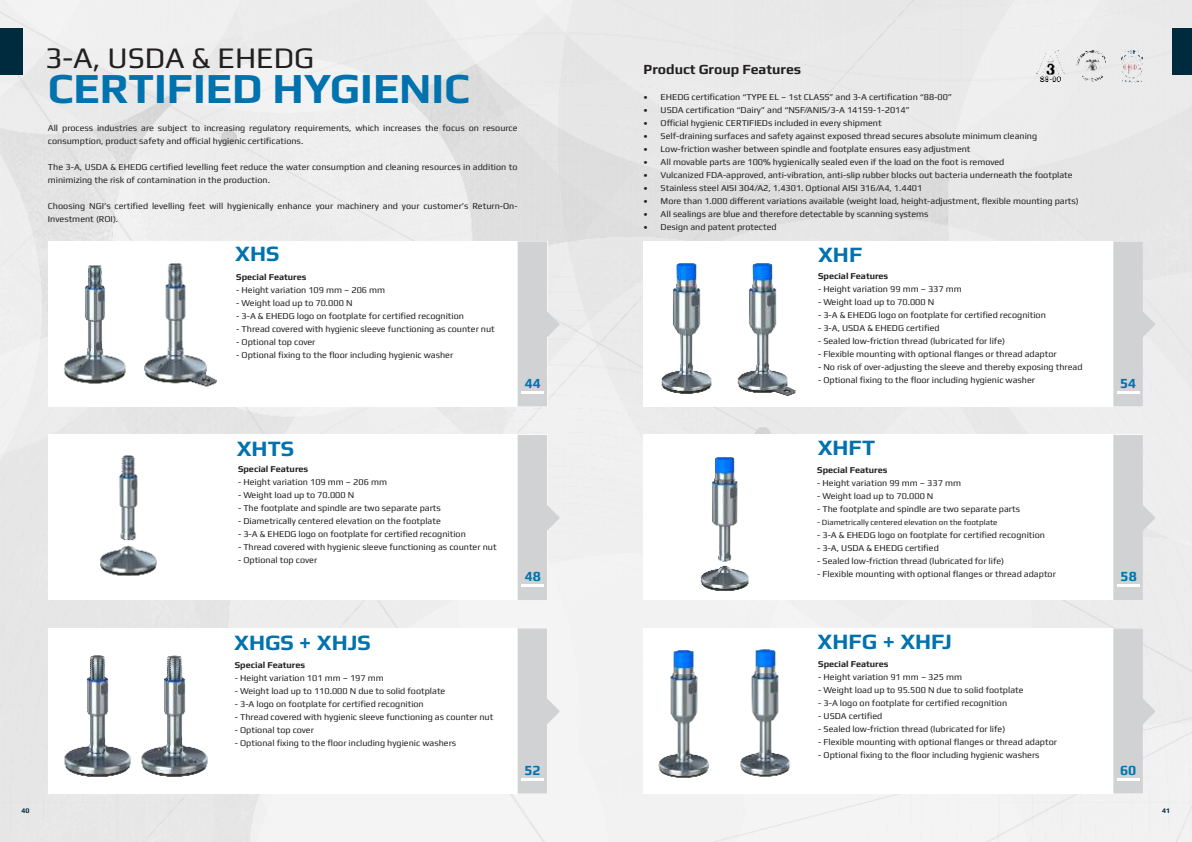
<style>
.page{position:relative;width:1192px;height:842px;background:#fff}
.page>*{position:absolute;margin:0;border:0;box-sizing:border-box;transform-origin:0 0}
.t1{font:700 43px "Play";color:#0072ae}
.t2{font:30px "Play";color:#221f1f}
.t3{font:700 22px "Play";color:#0072ae}
.t4{font:700 14px "Play";color:#221f1f}
.t5{font:700 14px "Play";color:#0072ae}
.t6{font:9px/13px "Play";color:#221f1f}
.t7{font:700 9px "Play";color:#221f1f}
.t8{font:8px "Play";color:#221f1f}
.t9{font:700 7px "Play";color:#002a3e}
</style>
<div class="page">
<img style="left:0;top:0;width:1191px;height:842px">
<div style="left:1171px;top:29px;width:20px;height:46px;background:#002a3e"></div>
<div style="left:0;top:29px;width:23px;height:46px;background:#002a3e"></div>
<div style="left:48px;top:435px;width:499px;height:165px;background:#fff"></div>
<div style="left:48px;top:241px;width:499px;height:165px;background:#fff"></div>
<div style="left:643px;top:628px;width:499px;height:165px;background:#fff"></div>
<div style="left:643px;top:241px;width:499px;height:165px;background:#fff"></div>
<div style="left:48px;top:628px;width:499px;height:165px;background:#fff"></div>
<svg style="left:517px;top:241px;width:42px;height:165px;background:#d9dadb"></svg>
<svg style="left:517px;top:435px;width:42px;height:165px"></svg>
<svg style="left:1113px;top:241px;width:42px;height:165px;background:#d8d9da"></svg>
<svg style="left:517px;top:628px;width:42px;height:165px"></svg>
<svg style="left:1113px;top:628px;width:42px;height:165px;background:#d9dadb"></svg>
<hr style="left:521px;top:391px;width:23px;height:2px;background:#fff">
<hr style="left:521px;top:584px;width:23px;height:3px;background:#fff">
<hr style="left:1116px;top:391px;width:23px;height:2px;background:#fff">
<hr style="left:521px;top:778px;width:22px;height:2px;background:#fff">
<hr style="left:1116px;top:778px;width:23px;height:2px;background:#fff">
<div style="left:643px;top:435px;width:499px;height:165px;background:#fff"></div>
<svg style="left:1113px;top:435px;width:42px;height:165px;background:#d8d9da"></svg>
<hr style="left:1116px;top:584px;width:23px;height:3px;background:#fff">
<img style="left:63px;top:265px;width:57px;height:119px">
<img style="left:120px;top:239px;width:104px;height:186px">
<img style="left:81px;top:433px;width:92px;height:143px">
<img style="left:46px;top:628px;width:77px;height:165px">
<img style="left:123px;top:655px;width:85px;height:122px">
<img style="left:635px;top:242px;width:74px;height:165px">
<img style="left:709px;top:263px;width:96px;height:144px">
<img style="left:668px;top:457px;width:95px;height:148px">
<img style="left:630px;top:633px;width:35px;height:165px">
<img style="left:665px;top:612px;width:201px;height:201px">
<img style="left:1120px;top:49px;width:22px;height:34px">
<img style="left:1035px;top:49px;width:29px;height:34px">
<img style="left:1074px;top:49px;width:31px;height:32px">
<h2 class="t2" style="left:45px;top:40px;width:270px">3-A, USDA &amp; EHEDG</h2>
<h1 class="t1" style="left:48px;top:71px;width:423px">CERTIFIED HYGIENIC</h1>
<p class="t6" style="left:48px;top:121px;width:471px">All process industries are subject to increasing regulatory requirements, which increases the focus on resource consumption, product safety and official hygienic certifications.</p>
<p class="t6" style="left:48px;top:160px;width:471px">The 3-A, USDA &amp; EHEDG certified levelling feet reduce the water consumption and cleaning resources in addition to minimizing the risk of contamination in the production.</p>
<p class="t6" style="left:48px;top:199px;width:471px">Choosing NGI’s certified levelling feet will hygienically enhance your machinery and your customer’s Return-On-<br>Investment (ROI).</p>
<h3 class="t4" style="left:643px;top:63px;width:159px">Product Group Features</h3>
<p class="t6" style="left:643px;top:90px;width:310px">• EHEDG certification “TYPE EL – 1st CLASS” and 3-A certification “88-00”</p>
<p class="t6" style="left:643px;top:103px;width:267px">• USDA certification “Dairy” and “NSF/ANIS/3-A 14159-1-2014”</p>
<p class="t6" style="left:643px;top:116px;width:239px">• Official hygienic CERTIFIEDs included in every shipment</p>
<p class="t6" style="left:643px;top:129px;width:395px">• Self-draining surfaces and safety against exposed thread secures absolute minimum cleaning</p>
<p class="t6" style="left:643px;top:142px;width:328px">• Low-friction washer between spindle and footplate ensures easy adjustment</p>
<p class="t6" style="left:643px;top:155px;width:362px">• All movable parts are 100% hygienically sealed even if the load on the foot is removed</p>
<p class="t6" style="left:643px;top:168px;width:430px">• Vulcanized FDA-approved, anti-vibration, anti-slip rubber blocks out bacteria underneath the footplate</p>
<p class="t6" style="left:643px;top:181px;width:280px">• Stainless steel AISI 304/A2, 1.4301. Optional AISI 316/A4, 1.4401</p>
<p class="t6" style="left:643px;top:194px;width:436px">• More than 1.000 different variations available (weight load, height-adjustment, flexible mounting parts)</p>
<p class="t6" style="left:643px;top:207px;width:286px">• All sealings are blue and therefore detectable by scanning systems</p>
<p class="t6" style="left:643px;top:220px;width:135px">• Design and patent protected</p>
<h3 class="t3" style="left:235px;top:245px;width:46px">XHS</h3>
<h3 class="t3" style="left:817px;top:246px;width:46px">XHF</h3>
<p class="t7" style="left:236px;top:274px;width:72px">Special Features</p>
<p class="t6" style="left:236px;top:284px;width:150px">- Height variation 109 mm – 206 mm</p>
<p class="t6" style="left:236px;top:297px;width:118px">- Weight load up to 70.000 N</p>
<p class="t6" style="left:236px;top:310px;width:229px">- 3-A &amp; EHEDG logo on footplate for certified recognition</p>
<p class="t6" style="left:236px;top:323px;width:260px">- Thread covered with hygienic sleeve functioning as counter nut</p>
<p class="t6" style="left:236px;top:336px;width:81px">- Optional top cover</p>
<p class="t6" style="left:236px;top:349px;width:218px">- Optional fixing to the floor including hygienic washer</p>
<h3 class="t5" style="left:524px;top:377px;width:18px">44</h3>
<p class="t7" style="left:817px;top:273px;width:72px">Special Features</p>
<p class="t6" style="left:817px;top:283px;width:145px">- Height variation 99 mm – 337 mm</p>
<p class="t6" style="left:817px;top:296px;width:118px">- Weight load up to 70.000 N</p>
<p class="t6" style="left:817px;top:309px;width:229px">- 3-A &amp; EHEDG logo on footplate for certified recognition</p>
<p class="t6" style="left:817px;top:322px;width:123px">- 3-A, USDA &amp; EHEDG certified</p>
<p class="t6" style="left:817px;top:335px;width:188px">- Sealed low-friction thread (lubricated for life)</p>
<p class="t6" style="left:817px;top:348px;width:240px">- Flexible mounting with optional flanges or thread adaptor</p>
<p class="t6" style="left:817px;top:361px;width:266px">- No risk of over-adjusting the sleeve and thereby exposing thread</p>
<p class="t6" style="left:817px;top:374px;width:218px">- Optional fixing to the floor including hygienic washer</p>
<h3 class="t3" style="left:237px;top:439px;width:59px">XHTS</h3>
<h3 class="t3" style="left:817px;top:439px;width:59px">XHFT</h3>
<p class="t7" style="left:238px;top:465px;width:72px">Special Features</p>
<p class="t6" style="left:238px;top:475px;width:150px">- Height variation 109 mm – 206 mm</p>
<p class="t6" style="left:238px;top:488px;width:118px">- Weight load up to 70.000 N</p>
<p class="t6" style="left:238px;top:501px;width:204px">- The footplate and spindle are two separate parts</p>
<p class="t6" style="left:238px;top:514px;width:204px">- Diametrically centered elevation on the footplate</p>
<p class="t6" style="left:238px;top:527px;width:229px">- 3-A &amp; EHEDG logo on footplate for certified recognition</p>
<p class="t6" style="left:238px;top:540px;width:260px">- Thread covered with hygienic sleeve functioning as counter nut</p>
<p class="t6" style="left:238px;top:553px;width:81px">- Optional top cover</p>
<h3 class="t5" style="left:524px;top:571px;width:18px">48</h3>
<p class="t7" style="left:817px;top:466px;width:72px">Special Features</p>
<p class="t6" style="left:817px;top:476px;width:145px">- Height variation 99 mm – 337 mm</p>
<p class="t6" style="left:817px;top:489px;width:118px">- Weight load up to 70.000 N</p>
<p class="t6" style="left:817px;top:502px;width:204px">- The footplate and spindle are two separate parts</p>
<p class="t8" style="left:817px;top:517px;width:182px">- Diametrically centered elevation on the footplate</p>
<p class="t6" style="left:817px;top:528px;width:229px">- 3-A &amp; EHEDG logo on footplate for certified recognition</p>
<p class="t6" style="left:817px;top:541px;width:123px">- 3-A, USDA &amp; EHEDG certified</p>
<p class="t6" style="left:817px;top:554px;width:188px">- Sealed low-friction thread (lubricated for life)</p>
<p class="t6" style="left:817px;top:567px;width:240px">- Flexible mounting with optional flanges or thread adaptor</p>
<h3 class="t3" style="left:234px;top:634px;width:138px">XHGS + XHJS</h3>
<h3 class="t3" style="left:817px;top:633px;width:136px">XHFG + XHFJ</h3>
<p class="t7" style="left:818px;top:660px;width:72px">Special Features</p>
<p class="t6" style="left:818px;top:670px;width:145px">- Height variation 91 mm – 325 mm</p>
<p class="t6" style="left:818px;top:683px;width:207px">- Weight load up to 95.500 N due to solid footplate</p>
<p class="t6" style="left:818px;top:696px;width:190px">- 3-A logo on footplate for certified recognition</p>
<p class="t6" style="left:818px;top:709px;width:66px">- USDA certified</p>
<p class="t6" style="left:818px;top:722px;width:188px">- Sealed low-friction thread (lubricated for life)</p>
<p class="t6" style="left:818px;top:735px;width:240px">- Flexible mounting with optional flanges or thread adaptor</p>
<p class="t6" style="left:818px;top:748px;width:223px">- Optional fixing to the floor including hygienic washers</p>
<p class="t7" style="left:235px;top:661px;width:72px">Special Features</p>
<p class="t6" style="left:235px;top:671px;width:150px">- Height variation 101 mm – 197 mm</p>
<p class="t6" style="left:235px;top:684px;width:212px">- Weight load up to 110.000 N due to solid footplate</p>
<p class="t6" style="left:235px;top:697px;width:190px">- 3-A logo on footplate for certified recognition</p>
<p class="t6" style="left:235px;top:710px;width:260px">- Thread covered with hygienic sleeve functioning as counter nut</p>
<p class="t6" style="left:235px;top:723px;width:81px">- Optional top cover</p>
<p class="t6" style="left:235px;top:736px;width:223px">- Optional fixing to the floor including hygienic washers</p>
<h3 class="t5" style="left:1119px;top:377px;width:18px">54</h3>
<h3 class="t5" style="left:1120px;top:571px;width:18px">58</h3>
<h3 class="t5" style="left:524px;top:764px;width:18px">52</h3>
<h3 class="t5" style="left:1119px;top:764px;width:18px">60</h3>
<p class="t9" style="left:22px;top:808px;width:10px">40</p>
<p class="t9" style="left:1161px;top:808px;width:10px">41</p>
</div>
